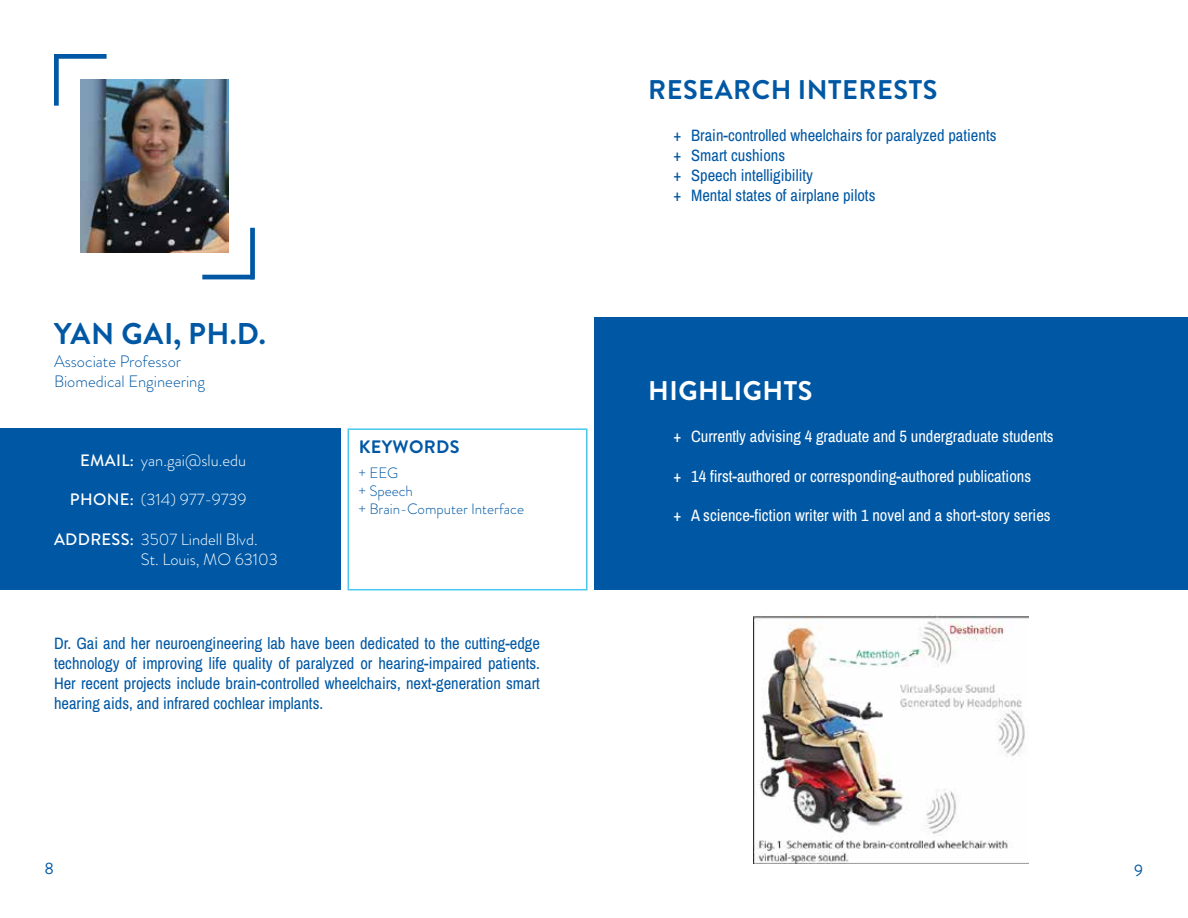
<style>
.page{position:relative;width:1188px;height:918px;background:#fff}
.page>*{position:absolute;margin:0;border:0;box-sizing:border-box;transform-origin:0 0}
.t1{font:700 30px "Brandon Grotesque";letter-spacing:.02em;color:#0058a4}
.t2{font:700 27px "Brandon Grotesque";letter-spacing:.02em;color:#0058a4}
.t3{font:700 27px "Brandon Grotesque";letter-spacing:.02em;color:#fff}
.t4{font:700 18px "Brandon Grotesque";letter-spacing:.02em;color:#0058a4}
.t5{font:16.5px/19.8px "Archivo Narrow";color:#0058a4;text-align:justify}
.t6{font:16.5px "Archivo Narrow";color:#fff}
.t7{font:300 16.5px/19.8px "Brandon Grotesque";color:#fff}
.t8{font:300 16.5px/19.8px "Brandon Grotesque";color:#0058a4}
.t9{font:16.5px "Brandon Grotesque";color:#0058a4}
.t10{font:300 15px/18px "Brandon Grotesque";color:#0058a4}
.s1{font-weight:500}
</style>
<div class="page">
<div style="left:250px;top:228px;width:5px;height:51px;background:#0058a4"></div>
<hr style="left:202px;top:275px;width:52px;height:4px;background:#0058a4">
<div style="left:54px;top:54px;width:5px;height:52px;background:#0058a4"></div>
<div style="left:55px;top:54px;width:52px;height:5px;background:#0058a4"></div>
<img style="left:80px;top:80px;width:149px;height:172px">
<div style="left:0;top:428px;width:340px;height:162px;background:#0058a4"></div>
<div style="left:348px;top:428px;width:240px;height:162px;border:2px solid #49c7ed"></div>
<div style="left:594px;top:318px;width:594px;height:272px;background:#0058a4"></div>
<img style="left:753px;top:616px;width:276px;height:248px">
<h1 class="t1" style="left:54px;top:312px;width:213px">YAN GAI, PH.D.</h1>
<p class="t8" style="left:54px;top:351px;width:153px">Associate Professor<br>Biomedical Engineering</p>
<p class="t7" style="left:80px;top:450px;width:167px"><span class="s1">EMAIL:</span> yan.gai@slu.edu</p>
<p class="t7" style="left:70px;top:490px;width:178px"><span class="s1">PHONE:</span> (314) 977-9739</p>
<p class="t7" style="left:141px;top:529px;width:138px;text-indent:-87px"><span class="s1">ADDRESS:</span> 3507 Lindell Blvd.<br>St. Louis, MO 63103</p>
<p class="t4" style="left:359px;top:434px;width:102px">KEYWORDS</p>
<p class="t10" style="left:359px;top:464px;width:167px">+ EEG<br>+ Speech<br>+ Brain-Computer Interface</p>
<p class="t5" style="left:54px;top:633px;width:488px">Dr. Gai and her neuroengineering lab have been dedicated to the cutting-edge technology of improving life quality of paralyzed or hearing-impaired patients.<br>Her recent projects include brain-controlled wheelchairs, next-generation smart hearing aids, and infrared cochlear implants.</p>
<h2 class="t2" style="left:648px;top:71px;width:291px">RESEARCH INTERESTS</h2>
<p class="t5" style="left:691px;top:125px;width:307px;text-align:left">Brain-controlled wheelchairs for paralyzed patients<br>Smart cushions<br>Speech intelligibility<br>Mental states of airplane pilots</p>
<p class="t5" style="left:674px;top:125px;width:9px">+ + + +</p>
<h2 class="t3" style="left:648px;top:372px;width:166px">HIGHLIGHTS</h2>
<p class="t6" style="left:691px;top:425px;width:364px">Currently advising 4 graduate and 5 undergraduate students</p>
<p class="t6" style="left:691px;top:465px;width:341px">14 first-authored or corresponding-authored publications</p>
<p class="t6" style="left:691px;top:504px;width:361px">A science-fiction writer with 1 novel and a short-story series</p>
<p class="t6" style="left:674px;top:425px;width:9px">+</p>
<p class="t6" style="left:674px;top:465px;width:9px">+</p>
<p class="t6" style="left:674px;top:504px;width:9px">+</p>
<p class="t9" style="left:45px;top:857px;width:11px">8</p>
<p class="t9" style="left:1134px;top:859px;width:10px">9</p>
</div>
